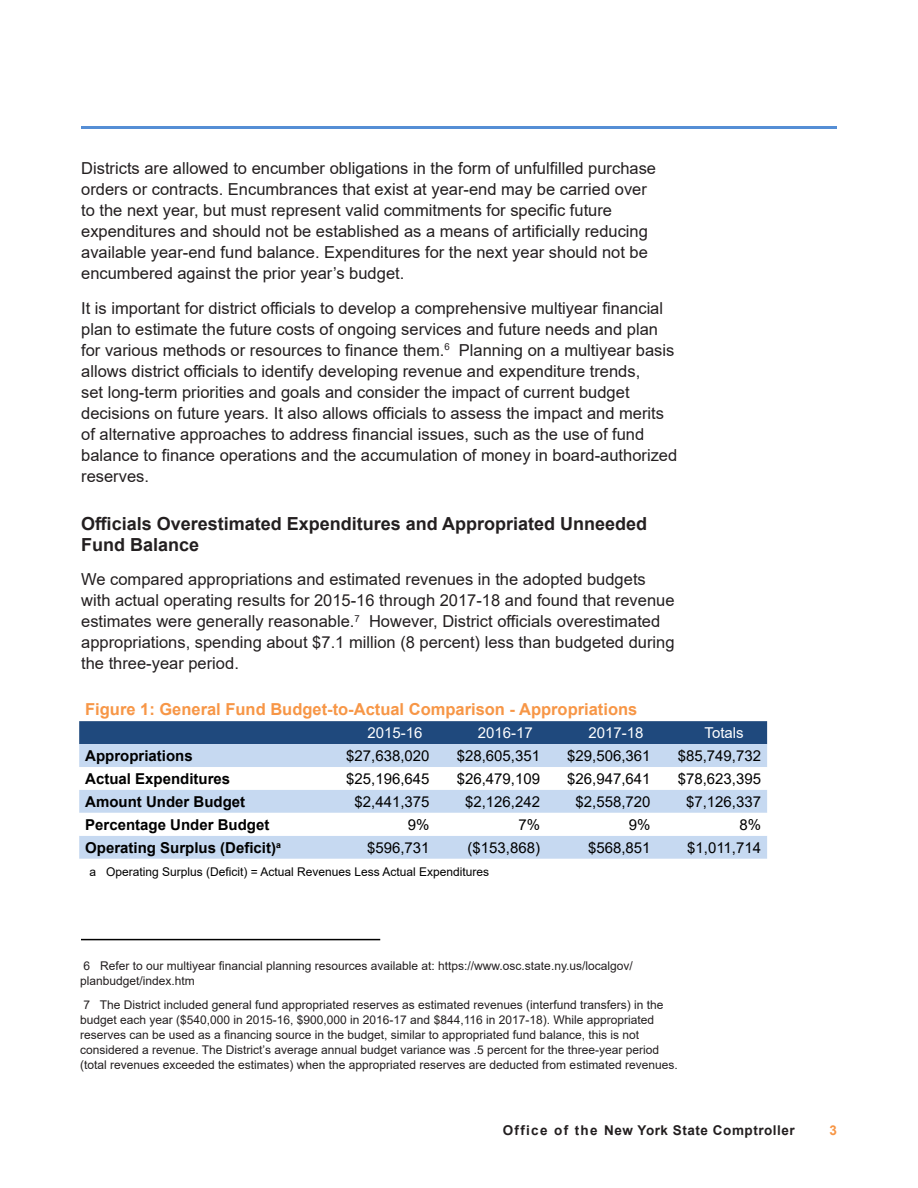
<style>
.page{position:relative;width:918px;height:1188px;background:#fff}
.page>*{position:absolute;margin:0;border:0;box-sizing:border-box;transform-origin:0 0}
.Small_Subhead{font:700 18px/21px "Arial";color:#231f20}
.Body_Text{font:16.5px/21px "Arial";color:#231f20}
._7_Figures{font:700 16.5px "Arial";color:#f79646}
._7_Figures-2{font:15px "Arial";color:#000}
._7_Figures-3{font:700 15px "Arial";color:#000}
._7_Figures-4{font:15px "Arial";color:#fff}
.t1{font:700 13.5px "Arial";letter-spacing:.04em;color:#231f20}
.t2{font:700 13.5px "Arial";color:#f79646}
.Footnotes{font:12px/15px "Arial";color:#231f20}
._7_Figures-5{font:12px "Arial";color:#000}
</style>
<div class="page">
<hr style="left:81px;top:126px;width:756px;height:3px;background:#558ed5">
<div style="left:79px;top:721px;width:688px;height:23px;background:#1f497d"></div>
<svg style="left:79px;top:744px;width:688px;height:115px;fill:#c6d9f1"></svg>
<svg style="left:79px;top:813px;width:688px;height:23px"></svg>
<hr style="left:81px;top:939px;width:299px;height:1px;background:#000">
<p class="Body_Text" style="left:81px;top:158px;width:576px">Districts are allowed to encumber obligations in the form of unfulfilled purchase orders or contracts. Encumbrances that exist at year-end may be carried over to the next year, but must represent valid commitments for specific future expenditures and should not be established as a means of artificially reducing available year-end fund balance. Expenditures for the next year should not be encumbered against the prior year’s budget.</p>
<p class="Body_Text" style="left:81px;top:297px;width:598px">It is important for district officials to develop a comprehensive multiyear financial plan to estimate the future costs of ongoing services and future needs and plan for various methods or resources to finance them.<sup>6</sup> Planning on a multiyear basis allows district officials to identify developing revenue and expenditure trends,<br>set long-term priorities and goals and consider the impact of current budget decisions on future years. It also allows officials to assess the impact and merits of alternative approaches to address financial issues, such as the use of fund balance to finance operations and the accumulation of money in board-authorized reserves.</p>
<p class="Small_Subhead" style="left:81px;top:513px;width:567px">Officials Overestimated Expenditures and Appropriated Unneeded<br>Fund Balance</p>
<p class="Body_Text" style="left:81px;top:569px;width:595px">We compared appropriations and estimated revenues in the adopted budgets with actual operating results for 2015-16 through 2017-18 and found that revenue estimates were generally reasonable.<sup>7</sup> However, District officials overestimated appropriations, spending about $7.1 million (8 percent) less than budgeted during the three-year period.</p>
<p class="_7_Figures" style="left:85px;top:698px;width:554px">Figure 1: General Fund Budget-to-Actual Comparison - Appropriations</p>
<p class="_7_Figures-4" style="left:367px;top:722px;width:57px">2015-16</p>
<p class="_7_Figures-4" style="left:478px;top:722px;width:57px">2016-17</p>
<p class="_7_Figures-4" style="left:588px;top:722px;width:57px">2017-18</p>
<p class="_7_Figures-4" style="left:705px;top:722px;width:41px">Totals</p>
<p class="_7_Figures-3" style="left:85px;top:745px;width:109px">Appropriations</p>
<p class="_7_Figures-2" style="left:346px;top:745px;width:85px">$27,638,020</p>
<p class="_7_Figures-2" style="left:457px;top:745px;width:85px">$28,605,351</p>
<p class="_7_Figures-2" style="left:567px;top:745px;width:85px">$29,506,361</p>
<p class="_7_Figures-2" style="left:678px;top:745px;width:85px">$85,749,732</p>
<p class="_7_Figures-3" style="left:85px;top:768px;width:147px">Actual Expenditures</p>
<p class="_7_Figures-2" style="left:346px;top:768px;width:85px">$25,196,645</p>
<p class="_7_Figures-2" style="left:457px;top:768px;width:85px">$26,479,109</p>
<p class="_7_Figures-2" style="left:567px;top:768px;width:85px">$26,947,641</p>
<p class="_7_Figures-2" style="left:678px;top:768px;width:85px">$78,623,395</p>
<p class="_7_Figures-3" style="left:85px;top:791px;width:161px">Amount Under Budget</p>
<p class="_7_Figures-2" style="left:354px;top:791px;width:77px">$2,441,375</p>
<p class="_7_Figures-2" style="left:465px;top:791px;width:77px">$2,126,242</p>
<p class="_7_Figures-2" style="left:576px;top:791px;width:77px">$2,558,720</p>
<p class="_7_Figures-2" style="left:686px;top:791px;width:77px">$7,126,337</p>
<p class="_7_Figures-3" style="left:85px;top:814px;width:186px">Percentage Under Budget</p>
<p class="_7_Figures-2" style="left:408px;top:814px;width:23px">9%</p>
<p class="_7_Figures-2" style="left:518px;top:814px;width:23px">7%</p>
<p class="_7_Figures-2" style="left:629px;top:814px;width:23px">9%</p>
<p class="_7_Figures-2" style="left:739px;top:814px;width:23px">8%</p>
<p class="_7_Figures-3" style="left:85px;top:837px;width:197px">Operating Surplus (Deficit)<sup>a</sup></p>
<p class="_7_Figures-2" style="left:367px;top:837px;width:64px">$596,731</p>
<p class="_7_Figures-2" style="left:468px;top:837px;width:74px">($153,868)</p>
<p class="_7_Figures-2" style="left:588px;top:837px;width:64px">$568,851</p>
<p class="_7_Figures-2" style="left:687px;top:837px;width:75px">$1,011,714</p>
<p class="_7_Figures-5" style="left:89px;top:863px;width:401px">a Operating Surplus (Deficit) = Actual Revenues Less Actual Expenditures</p>
<p class="Footnotes" style="left:80px;top:958px;width:554px">6 Refer to our multiyear financial planning resources available at: https://www.osc.state.ny.us/localgov/ planbudget/index.htm</p>
<p class="Footnotes" style="left:80px;top:997px;width:599px">7 The District included general fund appropriated reserves as estimated revenues (interfund transfers) in the budget each year ($540,000 in 2015-16, $900,000 in 2016-17 and $844,116 in 2017-18). While appropriated reserves can be used as a financing source in the budget, similar to appropriated fund balance, this is not considered a revenue. The District’s average annual budget variance was .5 percent for the three-year period (total revenues exceeded the estimates) when the appropriated reserves are deducted from estimated revenues.</p>
<p class="t1" style="left:503px;top:1121px;width:294px">Office of the New York State Comptroller</p>
<p class="t2" style="left:829px;top:1121px;width:9px">3</p>
</div>
